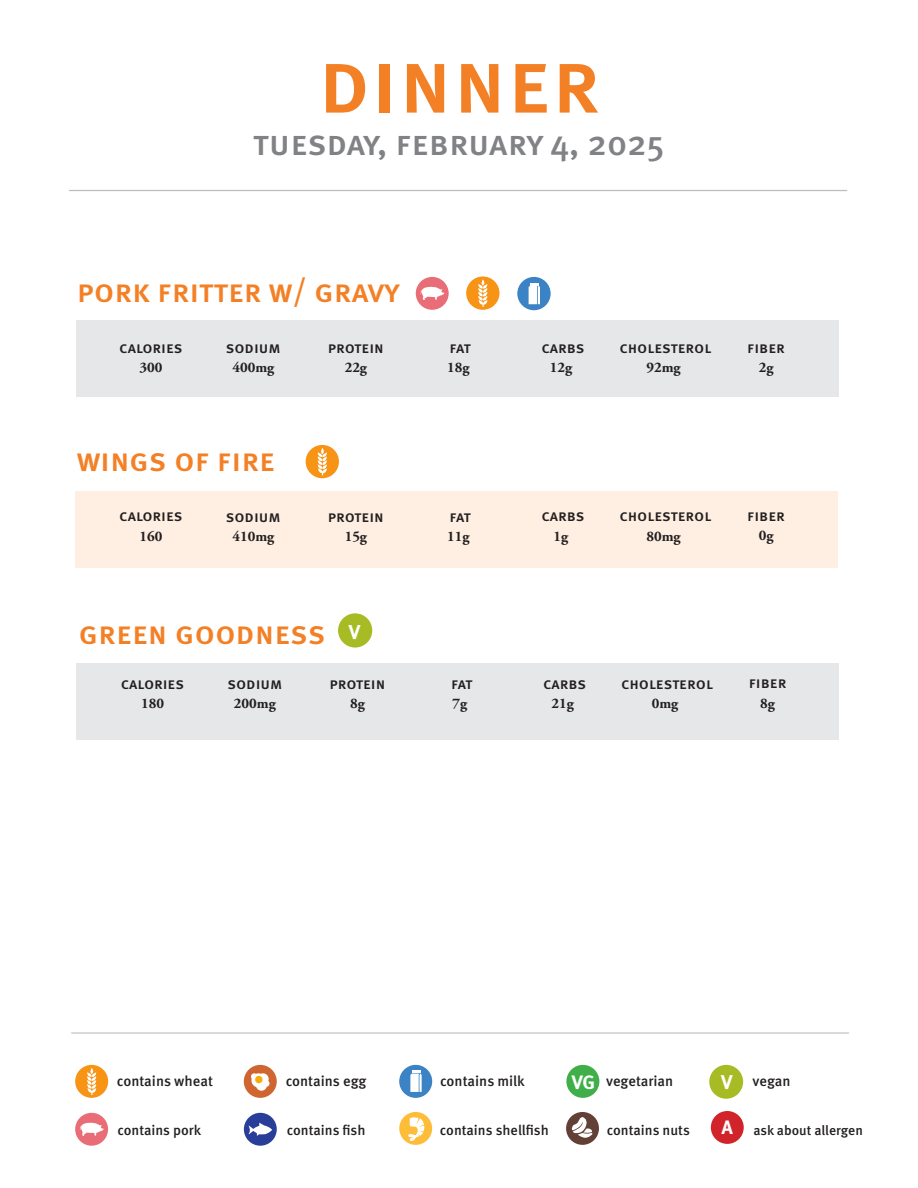
<style>
.page{position:relative;width:918px;height:1188px;background:#fff}
.page>*{position:absolute;margin:0;border:0;box-sizing:border-box;transform-origin:0 0}
.t1{font:500 89.7px "Meta OT";color:#f48026}
.t2{font:500 35.25px "Meta OT";letter-spacing:-.005em;color:#808285}
.t3{font:500 32.4px "Meta OT";color:#f48026}
.t4{font:700 20.1px "Meta OT";color:#fff}
.t5{font:500 15.9px "Meta OT";color:#231f20}
.t6{font:700 14.7px "Adobe Garamond Pro";color:#231f20}
.t7{font:500 14.55px "Meta OT";color:#231f20}
.t8{font:500 14.1px "Meta OT";color:#231f20}
.t9{font:500 13.65px "Meta OT";color:#231f20}
.s1{font-weight:700;font-size:19.35px;color:#fff}
.s2{font-weight:700;font-size:19.95px;color:#fff}
</style>
<div class="page">
<div style="left:75px;top:1065px;width:33px;height:33px;background:#f79415;border-radius:50%"></div>
<svg style="left:87px;top:1068px;width:9px;height:27px"></svg>
<div style="left:244px;top:1065px;width:33px;height:33px;background:#cf6631;border-radius:50%"></div>
<svg style="left:251px;top:1073px;width:19px;height:18px"></svg>
<div style="left:255px;top:1076px;width:8px;height:7px;background:#f7ae0a;border-radius:50%"></div>
<div style="left:399px;top:1065px;width:33px;height:33px;background:#3b83c5;border-radius:50%"></div>
<svg style="left:410px;top:1071px;width:12px;height:21px"></svg>
<div style="left:566px;top:1065px;width:33px;height:33px;background:#40ae49;border-radius:50%"></div>
<div style="left:709px;top:1065px;width:34px;height:34px;background:#a7bb25;border-radius:50%"></div>
<div style="left:399px;top:1112px;width:33px;height:33px;background:#febd39;border-radius:50%"></div>
<div style="left:566px;top:1112px;width:33px;height:33px;background:#634035;border-radius:50%"></div>
<div style="left:711px;top:1111px;width:33px;height:33px;background:#d1232a;border-radius:50%"></div>
<div style="left:75px;top:1113px;width:33px;height:33px;background:#e96d77;border-radius:50%"></div>
<svg style="left:80px;top:1122px;width:24px;height:14px"></svg>
<div style="left:244px;top:1113px;width:33px;height:33px;background:#293e98;border-radius:50%"></div>
<svg style="left:248px;top:1123px;width:24px;height:13px"></svg>
<svg style="left:408px;top:1117px;width:17px;height:24px"></svg>
<svg style="left:572px;top:1117px;width:21px;height:21px"></svg>
<div style="left:75px;top:492px;width:763px;height:76px;background:#feefe2"></div>
<div style="left:77px;top:663px;width:762px;height:76px;background:#e6e7e9"></div>
<hr style="left:71px;top:1032px;width:778px;height:2px;background:#bcbdc0">
<hr style="left:69px;top:190px;width:778px;height:1px;background:#bcbdc0">
<div style="left:416px;top:277px;width:33px;height:33px;background:#e96d77;border-radius:50%"></div>
<svg style="left:420px;top:286px;width:24px;height:14px"></svg>
<div style="left:517px;top:277px;width:34px;height:33px;background:#3b83c5;border-radius:50%"></div>
<svg style="left:529px;top:283px;width:11px;height:21px"></svg>
<div style="left:77px;top:320px;width:762px;height:77px;background:#e6e7e9"></div>
<div style="left:466px;top:276px;width:34px;height:34px;background:#f79415;border-radius:50%"></div>
<svg style="left:478px;top:279px;width:9px;height:28px"></svg>
<div style="left:338px;top:613px;width:34px;height:35px;background:#a7bb25;border-radius:50%"></div>
<div style="left:306px;top:445px;width:33px;height:33px;background:#f79415;border-radius:50%"></div>
<svg style="left:318px;top:448px;width:9px;height:27px"></svg>
<p class="t1" style="left:318px;top:30px;width:284px">dinner</p>
<p class="t2" style="left:253px;top:122px;width:413px">tuesday, february 4, 2025</p>
<p class="t3" style="left:77px;top:272px;width:324px">pork fritter w/ gravy</p>
<p class="t5" style="left:119px;top:338px;width:65px">calories</p>
<p class="t5" style="left:226px;top:338px;width:56px">sodium</p>
<p class="t5" style="left:328px;top:338px;width:58px">protein</p>
<p class="t5" style="left:449px;top:338px;width:23px">fat</p>
<p class="t5" style="left:541px;top:338px;width:45px">carbs</p>
<p class="t5" style="left:620px;top:338px;width:93px">cholesterol</p>
<p class="t5" style="left:747px;top:338px;width:39px">fiber</p>
<p class="t6" style="left:139px;top:359px;width:24px">300</p>
<p class="t6" style="left:232px;top:359px;width:43px">400mg</p>
<p class="t6" style="left:345px;top:359px;width:24px">22g</p>
<p class="t6" style="left:447px;top:359px;width:24px">18g</p>
<p class="t6" style="left:550px;top:359px;width:24px">12g</p>
<p class="t6" style="left:646px;top:359px;width:36px">92mg</p>
<p class="t6" style="left:759px;top:359px;width:16px">2g</p>
<p class="t3" style="left:77px;top:441px;width:200px">wings of fire</p>
<p class="t5" style="left:119px;top:507px;width:65px">calories</p>
<p class="t5" style="left:226px;top:507px;width:56px">sodium</p>
<p class="t5" style="left:328px;top:507px;width:58px">protein</p>
<p class="t5" style="left:449px;top:507px;width:23px">fat</p>
<p class="t5" style="left:541px;top:507px;width:45px">carbs</p>
<p class="t5" style="left:620px;top:507px;width:93px">cholesterol</p>
<p class="t5" style="left:747px;top:506px;width:39px">fiber</p>
<p class="t6" style="left:139px;top:528px;width:24px">160</p>
<p class="t6" style="left:232px;top:528px;width:43px">410mg</p>
<p class="t6" style="left:345px;top:528px;width:24px">15g</p>
<p class="t6" style="left:447px;top:528px;width:24px">11g</p>
<p class="t6" style="left:554px;top:528px;width:16px">1g</p>
<p class="t6" style="left:646px;top:528px;width:36px">80mg</p>
<p class="t6" style="left:759px;top:527px;width:16px">0g</p>
<p class="t3" style="left:79px;top:614px;width:248px">green goodness</p>
<p class="t4" style="left:349px;top:620px;width:13px">V</p>
<p class="t5" style="left:121px;top:674px;width:65px">calories</p>
<p class="t5" style="left:227px;top:674px;width:56px">sodium</p>
<p class="t5" style="left:329px;top:674px;width:58px">protein</p>
<p class="t5" style="left:451px;top:674px;width:23px">fat</p>
<p class="t5" style="left:543px;top:674px;width:45px">carbs</p>
<p class="t5" style="left:621px;top:674px;width:93px">cholesterol</p>
<p class="t5" style="left:749px;top:674px;width:39px">fiber</p>
<p class="t6" style="left:141px;top:695px;width:24px">180</p>
<p class="t6" style="left:234px;top:695px;width:43px">200mg</p>
<p class="t6" style="left:350px;top:695px;width:16px">8g</p>
<p class="t6" style="left:453px;top:695px;width:16px">7g</p>
<p class="t6" style="left:551px;top:695px;width:24px">21g</p>
<p class="t6" style="left:652px;top:695px;width:28px">0mg</p>
<p class="t6" style="left:760px;top:694px;width:16px">8g</p>
<p class="t7" style="left:117px;top:1073px;width:98px">contains wheat</p>
<p class="t7" style="left:286px;top:1073px;width:82px">contains egg</p>
<p class="t7" style="left:440px;top:1073px;width:86px">contains milk</p>
<p class="t7" style="left:572px;top:1073px;width:103px"><span class="s1">VG</span> vegetarian</p>
<p class="t7" style="left:721px;top:1073px;width:71px"><span class="s2">V</span> vegan</p>
<p class="t8" style="left:117px;top:1122px;width:85px">contains pork</p>
<p class="t8" style="left:287px;top:1122px;width:80px">contains fish</p>
<p class="t8" style="left:440px;top:1122px;width:110px">contains shellfish</p>
<p class="t8" style="left:607px;top:1122px;width:85px">contains nuts</p>
<p class="t9" style="left:722px;top:1122px;width:143px"><span class="s1">A</span> ask about allergen</p>
</div>
